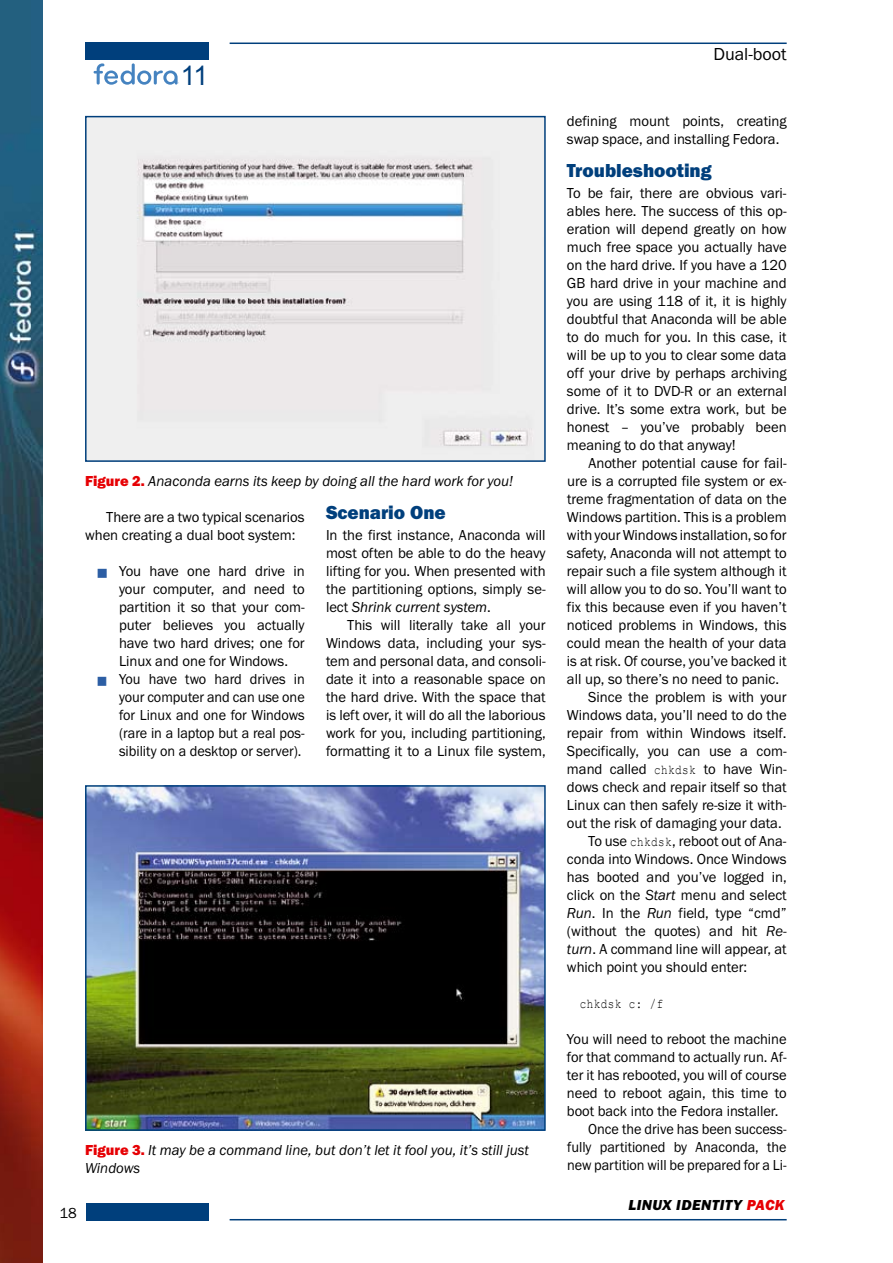
<style>
.page{position:relative;width:893px;height:1263px;background:#fff}
.page>*{position:absolute;margin:0;border:0;box-sizing:border-box;transform-origin:0 0}
.t1{font:27px "Arial";color:#003f7c}
.t2{font:19.5px "Franklin Got URWTCE Hea";color:#003f7c}
.t3{font:18px "Franklin Got URWTCE Boo";color:#000}
.t4{font:15px/18px "Franklin Got URWTCE Boo";color:#000}
.t5{font:15px/18px "Franklin Got URWTCE Boo Ita";color:#000}
.t6{font:15px "Franklin Got URWTCE Boo";color:#000;scale:.95 1}
.t7{font:15px "Franklin Got URWTCE Hea Ita";letter-spacing:.03em;color:#000}
.t8{font:13.5px "Courier New";letter-spacing:.05em;color:#000;scale:.8 1}
.s1{font-family:"Franklin Got URWTCE Hea";color:#e60004}
.s2{font-family:"Franklin Got URWTCE Boo"}
.s3{font-family:"Courier New";font-size:13.5px}
.s4{font-family:"Franklin Got URWTCE Boo Ita"}
.s5{color:#e60004}
</style>
<div class="page">
<img style="left:0;top:0;width:42px;height:1263px">
<div style="left:85px;top:43px;width:123px;height:17px;background:#003f7c"></div>
<hr style="left:230px;top:43px;width:557px;height:1px;background:#003f7c">
<div style="left:85px;top:1203px;width:123px;height:17px;background:#003f7c"></div>
<hr style="left:230px;top:1219px;width:557px;height:1px;background:#003f7c">
<svg style="left:94px;top:63px;width:85px;height:22px"></svg>
<img style="left:88px;top:119px;width:455px;height:340px">
<div style="left:85px;top:116px;width:461px;height:346px;border:2px solid #003f7c"></div>
<img style="left:88px;top:788px;width:455px;height:340px">
<div style="left:85px;top:785px;width:461px;height:346px;border:2px solid #003f7c"></div>
<h1 class="t1" style="left:181px;top:58px;width:29px">11</h1>
<p class="t5" style="left:85px;top:472px;width:430px"><span class="s1">Figure 2.</span> Anaconda earns its keep by doing all the hard work for you!</p>
<p class="t4" style="left:85px;top:508px;width:221px;text-indent:21px">There are a two typical scenarios when creating a dual boot system:</p>
<p class="t4" style="left:119px;top:562px;width:187px">You have one hard drive in your computer, and need to partition it so that your com&shy;puter believes you actually have two hard drives; one for<br>Linux and one for Windows.<br>You have two hard drives in your computer and can use one for Linux and one for Windows (rare in a laptop but a real pos&shy;sibility on a desktop or server).</p>
<h2 class="t2" style="left:326px;top:501px;width:121px">Scenario One</h2>
<p class="t4" style="left:326px;top:526px;width:221px;text-align:justify">In the first instance, Anaconda will most often be able to do the heavy lifting for you. When presented with the partitioning options, simply se-</p>
<p class="t5" style="left:326px;top:598px;width:166px"><span class="s2">lect</span> Shrink current system<span class="s2">.</span></p>
<p class="t4" style="left:326px;top:616px;width:221px;text-align:justify;text-indent:21px">This will literally take all your Windows data, including your sys&shy;tem and personal data, and consoli&shy;date it into a reasonable space on the hard drive. With the space that is left over, it will do all the laborious work for you, including partitioning, formatting it to a Linux file system,</p>
<p class="t5" style="left:85px;top:1141px;width:445px"><span class="s1">Figure 3.</span> It may be a command line, but don’t let it fool you, it’s still just<br>Windows</p>
<p class="t4" style="left:59px;top:1204px;width:19px">18</p>
<p class="t3" style="left:713px;top:44px;width:75px">Dual-boot</p>
<p class="t4" style="left:567px;top:112px;width:221px">defining mount points, creating swap space, and installing Fedora.</p>
<h2 class="t2" style="left:567px;top:159px;width:146px">Troubleshooting</h2>
<p class="t4" style="left:567px;top:184px;width:221px;text-align:justify">To be fair, there are obvious vari&shy;ables here. The success of this op&shy;eration will depend greatly on how much free space you actually have on the hard drive. If you have a 120<br>GB hard drive in your machine and you are using 118 of it, it is highly doubtful that Anaconda will be able to do much for you. In this case, it will be up to you to clear some data off your drive by perhaps archiving some of it to DVD-R or an external drive. It’s some extra work, but be honest – you’ve probably been meaning to do that anyway!</p>
<p class="t4" style="left:588px;top:454px;width:200px">Another potential cause for fail-</p>
<p class="t4" style="left:567px;top:472px;width:221px">ure is a corrupted file system or ex-</p>
<p class="t4" style="left:567px;top:490px;width:221px">treme fragmentation of data on the</p>
<p class="t4" style="left:567px;top:508px;width:221px">Windows partition. This is a problem</p>
<p class="t4" style="left:567px;top:526px;width:221px">with your Windows installation, so for</p>
<p class="t4" style="left:567px;top:544px;width:221px">safety, Anaconda will not attempt to</p>
<p class="t4" style="left:567px;top:562px;width:221px">repair such a file system although it</p>
<p class="t4" style="left:567px;top:580px;width:221px">will allow you to do so. You’ll want to</p>
<p class="t4" style="left:567px;top:598px;width:221px">fix this because even if you haven’t</p>
<p class="t4" style="left:567px;top:616px;width:221px">noticed problems in Windows, this</p>
<p class="t4" style="left:567px;top:634px;width:221px">could mean the health of your data</p>
<p class="t4" style="left:567px;top:652px;width:221px">is at risk. Of course, you’ve backed it</p>
<p class="t4" style="left:567px;top:670px;width:214px">all up, so there’s no need to panic.</p>
<p class="t4" style="left:588px;top:688px;width:200px">Since the problem is with your</p>
<p class="t4" style="left:567px;top:706px;width:221px">Windows data, you’ll need to do the</p>
<p class="t4" style="left:567px;top:724px;width:221px">repair from within Windows itself.</p>
<p class="t4" style="left:567px;top:742px;width:221px">Specifically, you can use a com-</p>
<p class="t4" style="left:567px;top:760px;width:221px">mand called <span class="s3">chkdsk</span> to have Win-</p>
<p class="t4" style="left:567px;top:778px;width:221px">dows check and repair itself so that</p>
<p class="t4" style="left:567px;top:796px;width:221px">Linux can then safely re-size it with-</p>
<p class="t4" style="left:567px;top:814px;width:216px">out the risk of damaging your data.</p>
<p class="t4" style="left:588px;top:832px;width:200px">To use <span class="s3">chkdsk</span>, reboot out of Ana-</p>
<p class="t4" style="left:567px;top:850px;width:221px">conda into Windows. Once Windows</p>
<p class="t4" style="left:567px;top:868px;width:221px">has booted and you’ve logged in,</p>
<p class="t4" style="left:567px;top:886px;width:221px">click on the <span class="s4">Start</span> menu and select</p>
<p class="t4" style="left:567px;top:904px;width:221px"><span class="s4">Run</span>. In the <span class="s4">Run</span> field, type “cmd”</p>
<p class="t4" style="left:567px;top:922px;width:221px">(without the quotes) and hit <span class="s4">Re-</span></p>
<p class="t4" style="left:567px;top:940px;width:221px"><span class="s4">turn</span>. A command line will appear, at</p>
<p class="t4" style="left:567px;top:958px;width:182px">which point you should enter:</p>
<p class="t8" style="left:580px;top:995px;width:106px">chkdsk c: /f</p>
<p class="t4" style="left:567px;top:1030px;width:221px">You will need to reboot the machine</p>
<p class="t4" style="left:567px;top:1048px;width:221px">for that command to actually run. Af-</p>
<p class="t4" style="left:567px;top:1066px;width:221px">ter it has rebooted, you will of course</p>
<p class="t4" style="left:567px;top:1084px;width:221px">need to reboot again, this time to</p>
<p class="t4" style="left:567px;top:1102px;width:213px">boot back into the Fedora installer.</p>
<p class="t6" style="left:588px;top:1121px;width:210px">Once the drive has been success-</p>
<p class="t6" style="left:567px;top:1139px;width:233px">fully partitioned by Anaconda, the</p>
<p class="t6" style="left:567px;top:1157px;width:233px">new partition will be prepared for a Li-</p>
<p class="t7" style="left:628px;top:1196px;width:158px">LINUX IDENTITY <span class="s5">PACK</span></p>
</div>
